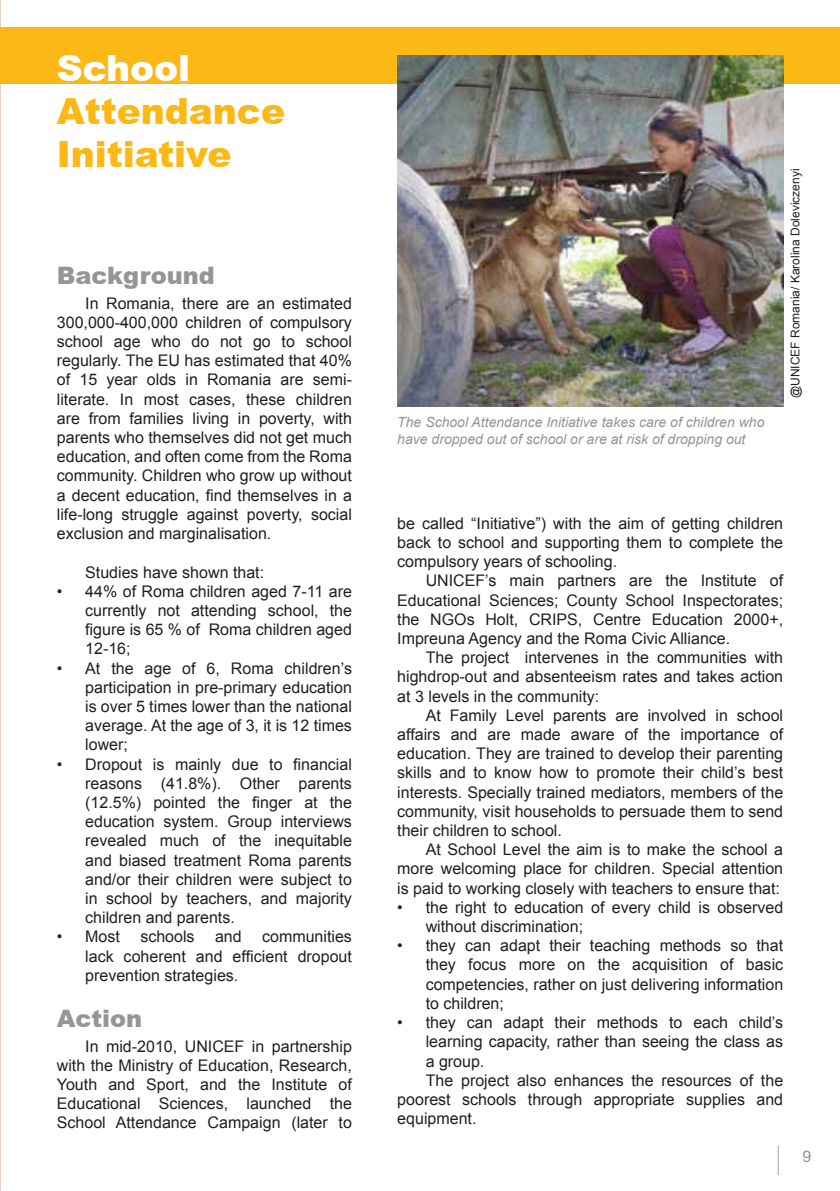
<style>
.page{position:relative;width:840px;height:1191px;background:#fff}
.page>*{position:absolute;margin:0;border:0;box-sizing:border-box;transform-origin:0 0}
.t1{font:36px/43.2px "Arial Blackrom";color:#fcb814}
.t2{font:36px "Arial Blackrom";color:#fff}
.t3{font:24px "Arial Blackrom";color:#939598}
.t4{font:16px/19.2px "Arial";color:#231f20;text-align:justify}
.t5{font:16px "Arial";color:#939598}
.t6{font:italic 14px/16.8px "Arial";color:#939598}
.t7{font:12px "Arial";color:#231f20}
</style>
<div class="page">
<hr style="left:777px;top:1145px;width:1px;height:30px;background:#bcbdc0">
<div style="left:0;top:27px;width:839px;height:57px;background:#fcb814"></div>
<img style="left:397px;top:55px;width:385px;height:352px">
<h1 class="t2" style="left:57px;top:41px;width:135px">School</h1>
<h1 class="t1" style="left:57px;top:88px;width:230px">Attendance<br>Initiative</h1>
<h2 class="t3" style="left:57px;top:257px;width:159px">Background</h2>
<p class="t4" style="left:57px;top:293px;width:296px;text-indent:28px">In Romania, there are an estimated 300,000-400,000 children of compulsory school age who do not go to school regularly. The EU has estimated that 40% of 15 year olds in Romania are semi&shy;literate. In most cases, these children are from families living in poverty, with parents who themselves did not get much education, and often come from the Roma community. Children who grow up without a decent education, find themselves in a life-long struggle against poverty, social exclusion and marginalisation.</p>
<p class="t4" style="left:85px;top:562px;width:180px">Studies have shown that:</p>
<p class="t4" style="left:85px;top:581px;width:268px;text-indent:-28px">• 44% of Roma children aged 7-11 are currently not attending school, the figure is 65 % of Roma children aged 12-16;</p>
<p class="t4" style="left:85px;top:658px;width:268px;text-indent:-28px">• At the age of 6, Roma children’s participation in pre-primary education is over 5 times lower than the national average. At the age of 3, it is 12 times lower;</p>
<p class="t4" style="left:85px;top:754px;width:268px;text-indent:-28px">• Dropout is mainly due to financial reasons (41.8%). Other parents (12.5%) pointed the finger at the education system. Group interviews revealed much of the inequitable and biased treatment Roma parents and/or their children were subject to in school by teachers, and majority children and parents.</p>
<p class="t4" style="left:57px;top:927px;width:65px">• Most</p>
<p class="t4" style="left:140px;top:927px;width:56px">schools</p>
<p class="t4" style="left:215px;top:927px;width:28px">and</p>
<p class="t4" style="left:85px;top:927px;width:268px;text-indent:177px">communities lack coherent and efficient dropout prevention strategies.</p>
<h2 class="t3" style="left:57px;top:1000px;width:87px">Action</h2>
<p class="t4" style="left:57px;top:1036px;width:296px;text-indent:28px">In mid-2010, UNICEF in partnership with the Ministry of Education, Research, Youth and Sport, and the Institute of Educational Sciences, launched the School Attendance Campaign (later to</p>
<p class="t6" style="left:397px;top:414px;width:368px">The School Attendance Initiative takes care of children who have dropped out of school or are at risk of dropping out</p>
<p class="t7" style="left:786px;top:398px;width:231px;rotate:-90deg">@UNICEF Romania/ Karolina Doleviczenyi</p>
<p class="t4" style="left:397px;top:513px;width:387px">be called “Initiative”) with the aim of getting children back to school and supporting them to complete the compulsory years of schooling.</p>
<p class="t4" style="left:397px;top:571px;width:387px;text-indent:28px">UNICEF’s main partners are the Institute of Educational Sciences; County School Inspectorates; the NGOs Holt, CRIPS, Centre Education 2000+, Impreuna Agency and the Roma Civic Alliance.</p>
<p class="t4" style="left:397px;top:648px;width:387px;text-indent:28px">The project intervenes in the communities with highdrop-out and absenteeism rates and takes action at 3 levels in the community:</p>
<p class="t4" style="left:397px;top:705px;width:387px;text-indent:28px">At Family Level parents are involved in school affairs and are made aware of the importance of education. They are trained to develop their parenting skills and to know how to promote their child’s best interests. Specially trained mediators, members of the community, visit households to persuade them to send their children to school.</p>
<p class="t4" style="left:397px;top:840px;width:387px;text-indent:28px">At School Level the aim is to make the school a more welcoming place for children. Special attention is paid to working closely with teachers to ensure that:</p>
<p class="t4" style="left:425px;top:897px;width:359px;text-indent:-28px">• the right to education of every child is observed without discrimination;</p>
<p class="t4" style="left:425px;top:936px;width:359px;text-indent:-28px">• they can adapt their teaching methods so that they focus more on the acquisition of basic competencies, rather on just delivering information to children;</p>
<p class="t4" style="left:397px;top:1012px;width:387px">• they can adapt their methods to each child’s</p>
<p class="t4" style="left:425px;top:1032px;width:359px">learning capacity, rather than seeing the class as</p>
<p class="t4" style="left:425px;top:1051px;width:60px">a group.</p>
<p class="t4" style="left:425px;top:1070px;width:359px">The project also enhances the resources of the</p>
<p class="t4" style="left:397px;top:1089px;width:387px">poorest schools through appropriate supplies and</p>
<p class="t4" style="left:397px;top:1108px;width:81px">equipment.</p>
<p class="t5" style="left:802px;top:1145px;width:10px">9</p>
</div>
